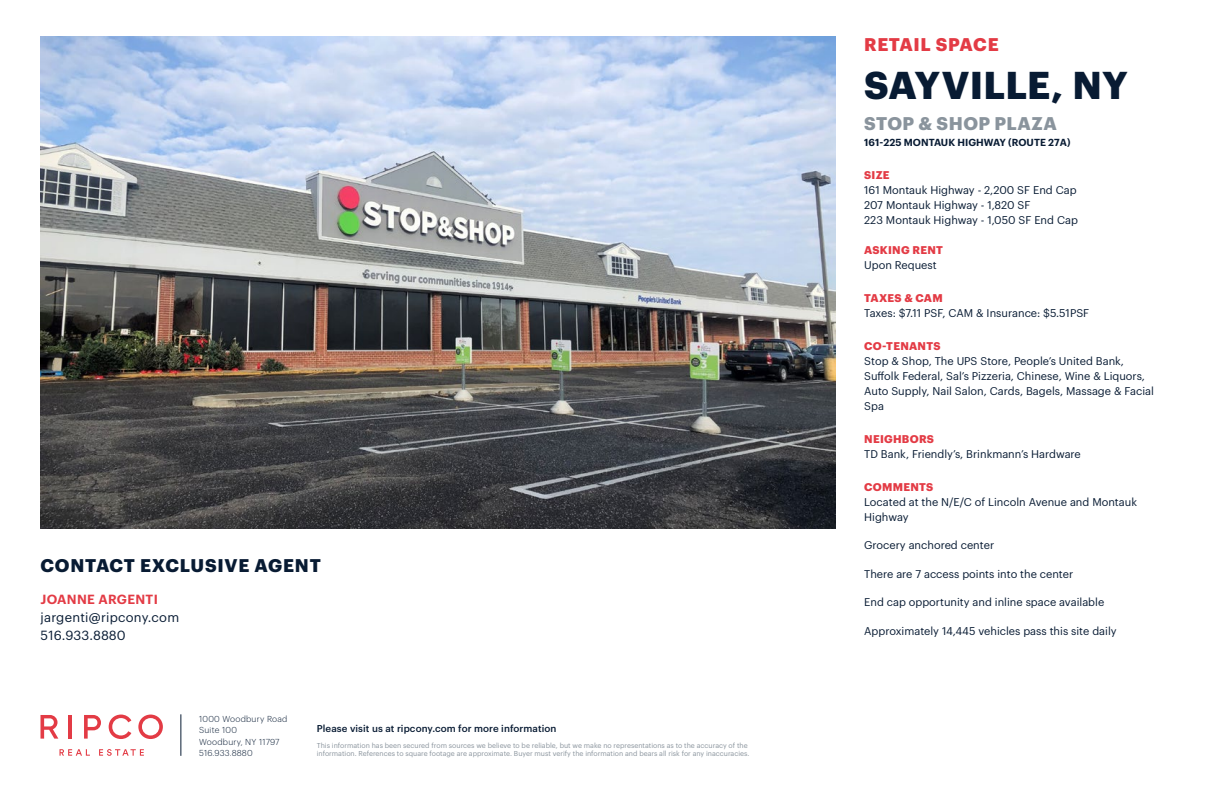
<style>
.page{position:relative;width:1224px;height:792px;background:#fff}
.page>*{position:absolute;margin:0;border:0;box-sizing:border-box;transform-origin:0 0}
.t1{font:700 38px "Graphik";color:#081b33}
.t2{font:700 18px "Graphik";letter-spacing:.045em;color:#081b33}
.t3{font:700 18px "Graphik";letter-spacing:.025em;color:#8a949d}
.t4{font:700 18px "Graphik";letter-spacing:.03em;color:#e33b45}
.t5{font:13px/18px "Graphik";letter-spacing:.02em;color:#081b33}
.t6{font:600 13px "Graphik";letter-spacing:.025em;color:#e33b45}
.t7{font:11px/15px "Graphik";color:#081b33}
.t8{font:700 11px "Graphik";letter-spacing:.025em;color:#e33b45}
.t9{font:600 10px "Graphik";letter-spacing:.005em;color:#081b33}
.t10{font:500 9.8px "Graphik";letter-spacing:.01em;color:#081b33}
.t11{font:300 8.5px/11.5px "Graphik";letter-spacing:.03em;color:#081b33}
.t12{font:7px/8.5px "Graphik";color:#8a949d}
</style>
<div class="page">
<img style="left:40px;top:36px;width:795px;height:492px">
<hr style="left:181px;top:714px;width:1px;height:42px;background:#081b33">
<svg style="left:60px;top:749px;width:30px;height:7px"></svg>
<svg style="left:99px;top:749px;width:45px;height:7px"></svg>
<svg style="left:41px;top:715px;width:17px;height:24px"></svg>
<hr style="left:69px;top:715px;width:3px;height:24px;background:#e33b45">
<svg style="left:109px;top:715px;width:22px;height:24px"></svg>
<svg style="left:138px;top:715px;width:25px;height:24px"></svg>
<svg style="left:84px;top:715px;width:17px;height:24px"></svg>
<h2 class="t2" style="left:41px;top:552px;width:282px">CONTACT EXCLUSIVE AGENT</h2>
<p class="t6" style="left:41px;top:590px;width:119px">JOANNE ARGENTI</p>
<p class="t5" style="left:40px;top:607px;width:140px">jargenti@ripcony.com<br>516.933.8880</p>
<p class="t11" style="left:199px;top:712px;width:90px">1000 Woodbury Road<br>Suite 100<br>Woodbury, NY 11797<br>516.933.8880</p>
<p class="t10" style="left:317px;top:721px;width:241px">Please visit us at ripcony.com for more information</p>
<p class="t12" style="left:317px;top:740px;width:434px">This information has been secured from sources we believe to be reliable, but we make no representations as to the accuracy of the information. References to square footage are approximate. Buyer must verify the information and bears all risk for any inaccuracies.</p>
<h2 class="t4" style="left:864px;top:30px;width:136px">RETAIL SPACE</h2>
<h1 class="t1" style="left:864px;top:56px;width:265px">SAYVILLE, NY</h1>
<h2 class="t3" style="left:864px;top:109px;width:194px">STOP &amp; SHOP PLAZA</h2>
<p class="t9" style="left:864px;top:135px;width:208px">161-225 MONTAUK HIGHWAY (ROUTE 27A)</p>
<p class="t8" style="left:864px;top:166px;width:27px">SIZE</p>
<p class="t7" style="left:864px;top:181px;width:215px">161 Montauk Highway - 2,200 SF End Cap<br>207 Montauk Highway - 1,820 SF<br>223 Montauk Highway - 1,050 SF End Cap</p>
<p class="t8" style="left:864px;top:241px;width:80px">ASKING RENT</p>
<p class="t7" style="left:864px;top:256px;width:74px">Upon Request</p>
<p class="t8" style="left:864px;top:289px;width:80px">TAXES &amp; CAM</p>
<p class="t7" style="left:864px;top:304px;width:227px">Taxes: $7.11 PSF, CAM &amp; Insurance: $5.51PSF</p>
<p class="t8" style="left:864px;top:337px;width:78px">CO-TENANTS</p>
<p class="t7" style="left:864px;top:352px;width:291px">Stop &amp; Shop, The UPS Store, People’s United Bank, Suffolk Federal, Sal’s Pizzeria, Chinese, Wine &amp; Liquors, Auto Supply, Nail Salon, Cards, Bagels, Massage &amp; Facial Spa</p>
<p class="t8" style="left:864px;top:430px;width:71px">NEIGHBORS</p>
<p class="t7" style="left:864px;top:445px;width:218px">TD Bank, Friendly’s, Brinkmann’s Hardware</p>
<p class="t8" style="left:864px;top:478px;width:71px">COMMENTS</p>
<p class="t7" style="left:864px;top:493px;width:274px">Located at the N/E/C of Lincoln Avenue and Montauk<br>Highway</p>
<p class="t7" style="left:864px;top:537px;width:131px">Grocery anchored center</p>
<p class="t7" style="left:864px;top:565px;width:211px">There are 7 access points into the center</p>
<p class="t7" style="left:864px;top:594px;width:242px">End cap opportunity and inline space available</p>
<p class="t7" style="left:864px;top:622px;width:254px">Approximately 14,445 vehicles pass this site daily</p>
</div>
